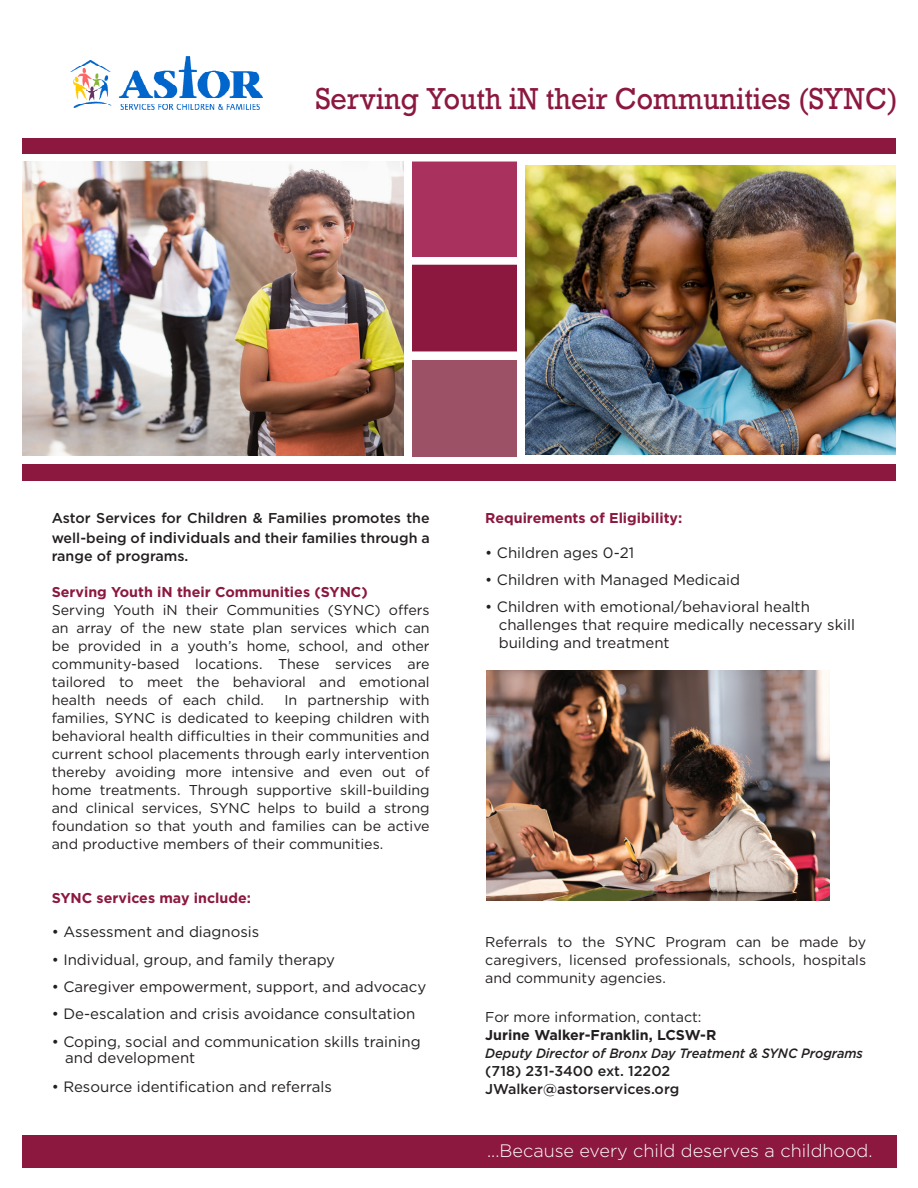
<style>
.page{position:relative;width:918px;height:1188px;background:#fff}
.page>*{position:absolute;margin:0;border:0;box-sizing:border-box;transform-origin:0 0}
.t1{font:28.5px "Rockwell";color:#8c183f;scale:.93 1}
.t2{font:300 18px "Gotham";color:#fff}
.t3{font:15px/18px "Gotham";color:#231f20}
.t4{font:14.25px/18px "Gotham";color:#231f20;text-align:justify}
.t5{font:500 14.25px/19.5px "Gotham";color:#231f20}
.t6{font:700 14.25px "Gotham";color:#8c183f}
.t7{font:700 14.25px "Gotham";color:#231f20}
.t8{font:italic 500 13.5px "Gotham";color:#231f20;scale:.95 1}
.s1{font-size:15px}
</style>
<div class="page">
<div style="left:22px;top:1135px;width:874px;height:32px;background:#8c183f"></div>
<img style="left:486px;top:671px;width:344px;height:229px">
<div style="left:413px;top:263px;width:104px;height:95px;background:#8c183f"></div>
<div style="left:413px;top:360px;width:104px;height:96px;background:#9d5167"></div>
<div style="left:413px;top:161px;width:104px;height:96px;background:#a8325d"></div>
<div style="left:406px;top:257px;width:119px;height:8px;background:#fff"></div>
<div style="left:406px;top:352px;width:119px;height:7px;background:#fff"></div>
<div style="left:0;top:154px;width:918px;height:8px;background:#fff"></div>
<div style="left:4px;top:464px;width:900px;height:17px;background:#8c183f"></div>
<div style="left:6px;top:138px;width:898px;height:16px;background:#8c183f"></div>
<img style="left:22px;top:162px;width:381px;height:294px">
<img style="left:526px;top:165px;width:370px;height:289px">
<div style="left:0;top:111px;width:22px;height:414px;background:#fff"></div>
<div style="left:896px;top:130px;width:22px;height:414px;background:#fff"></div>
<img style="left:70px;top:56px;width:193px;height:54px">
<p class="t1" style="left:315px;top:81px;width:628px">Serving Youth iN their Communities (SYNC)</p>
<p class="t5" style="left:52px;top:508px;width:380px">Astor Services for Children &amp; Families promotes the well-being of <span class="s1">individuals</span> and their families through a</p>
<p class="t5" style="left:52px;top:546px;width:138px">range of programs.</p>
<p class="t6" style="left:52px;top:582px;width:318px">Serving Youth iN their Communities (SYNC)</p>
<p class="t4" style="left:52px;top:601px;width:380px">Serving Youth iN their Communities (SYNC) offers an array of the new state plan services which can be provided in a youth’s home, school, and other community-based locations. These services are tailored to meet the behavioral and emotional health needs of each child.</p>
<p class="t4" style="left:52px;top:691px;width:380px;text-indent:233px">In partnership with families, SYNC is dedicated to keeping children with behavioral health difficulties in their communities and current school placements through early intervention thereby avoiding more intensive and even out of home treatments. Through supportive skill-building and clinical services, SYNC helps to build a strong foundation so that youth and families can be active and productive members of their communities.</p>
<p class="t6" style="left:52px;top:888px;width:201px">SYNC services may include:</p>
<p class="t3" style="left:52px;top:923px;width:209px">• Assessment and diagnosis</p>
<p class="t3" style="left:52px;top:950px;width:285px">• Individual, group, and family therapy</p>
<p class="t3" style="left:52px;top:977px;width:376px">• Caregiver empowerment, support, and advocacy</p>
<p class="t3" style="left:52px;top:1005px;width:365px">• De-escalation and crisis avoidance consultation</p>
<p class="t3" style="left:65px;top:1033px;width:357px;line-height:16.5px;text-indent:-14px">• Coping, social and communication skills training and development</p>
<p class="t3" style="left:52px;top:1077px;width:282px">• Resource identification and referrals</p>
<p class="t6" style="left:485px;top:509px;width:199px">Requirements of Eligibility:</p>
<p class="t3" style="left:485px;top:543px;width:150px">• Children ages 0-21</p>
<p class="t3" style="left:485px;top:570px;width:256px">• Children with Managed Medicaid</p>
<p class="t3" style="left:499px;top:598px;width:358px;text-indent:-14px">• Children with emotional/behavioral health challenges that require medically necessary skill building and treatment</p>
<p class="t4" style="left:485px;top:933px;width:382px">Referrals to the SYNC Program can be made by caregivers, licensed professionals, schools, hospitals and community agencies.</p>
<p class="t4" style="left:485px;top:1008px;width:218px">For more information, contact:</p>
<p class="t7" style="left:485px;top:1026px;width:233px">Jurine Walker-Franklin, LCSW-R</p>
<p class="t8" style="left:485px;top:1044px;width:399px">Deputy Director of Bronx Day Treatment &amp; SYNC Programs</p>
<p class="t5" style="left:485px;top:1061px;width:187px">(718) 231-3400 ext. 12202</p>
<p class="t5" style="left:485px;top:1079px;width:195px">JWalker@astorservices.org</p>
<p class="t2" style="left:487px;top:1139px;width:387px">...Because every child deserves a childhood.</p>
</div>
